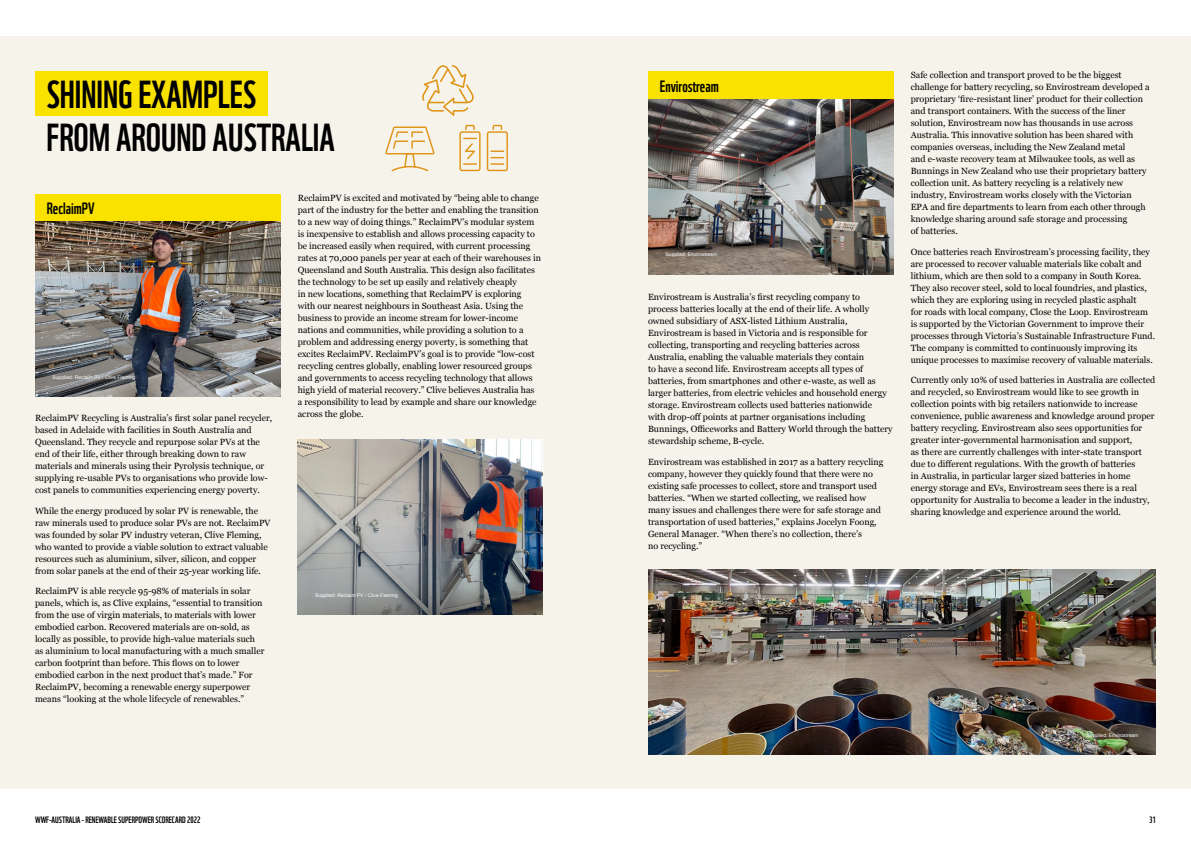
<style>
.page{position:relative;width:1191px;height:842px;background:#fff}
.page>*{position:absolute;margin:0;border:0;box-sizing:border-box;transform-origin:0 0}
.t1{font:38px/43px "WWF";color:#000}
.t2{font:16px "WWF";color:#000}
.t3{font:9px/12px "Georgia";color:#000}
.t4{font:9px "WWF";color:#000}
.t5{font:5px "Arial";color:#fff}
</style>
<div class="page">
<div style="left:0;top:37px;width:1191px;height:752px;background:#f5f3ea"></div>
<svg style="left:422px;top:65px;width:52px;height:51px"></svg>
<svg style="left:487px;top:125px;width:21px;height:46px"></svg>
<svg style="left:459px;top:125px;width:21px;height:46px"></svg>
<svg style="left:385px;top:127px;width:49px;height:44px"></svg>
<div style="left:35px;top:194px;width:245px;height:33px;background:#fae200"></div>
<div style="left:648px;top:72px;width:245px;height:32px;background:#fae200"></div>
<img style="left:35px;top:222px;width:245px;height:175px">
<img style="left:298px;top:439px;width:245px;height:175px">
<img style="left:648px;top:99px;width:245px;height:175px">
<img style="left:648px;top:570px;width:508px;height:184px">
<div style="left:35px;top:72px;width:232px;height:44px;background:#fae200"></div>
<h1 class="t1" style="left:46px;top:69px;width:290px">SHINING EXAMPLES<br>FROM AROUND AUSTRALIA</h1>
<h2 class="t2" style="left:47px;top:196px;width:49px">ReclaimPV</h2>
<p class="t5" style="left:53px;top:374px;width:84px">Supplied: Reclaim PV / Clive Fleming</p>
<p class="t3" style="left:35px;top:412px;width:239px">ReclaimPV Recycling is Australia’s first solar panel recycler, based in Adelaide with facilities in South Australia and Queensland. They recycle and repurpose solar PVs at the end of their life, either through breaking down to raw materials and minerals using their Pyrolysis technique, or supplying re-usable PVs to organisations who provide low&shy;cost panels to communities experiencing energy poverty.</p>
<p class="t3" style="left:35px;top:504px;width:237px">While the energy produced by solar PV is renewable, the raw minerals used to produce solar PVs are not. ReclaimPV was founded by solar PV industry veteran, Clive Fleming, who wanted to provide a viable solution to extract valuable resources such as aluminium, silver, silicon, and copper from solar panels at the end of their 25-year working life.</p>
<p class="t3" style="left:35px;top:585px;width:231px">ReclaimPV is able recycle 95-98% of materials in solar panels, which is, as Clive explains, “essential to transition from the use of virgin materials, to materials with lower embodied carbon. Recovered materials are on-sold, as locally as possible, to provide high-value materials such as aluminium to local manufacturing with a much smaller carbon footprint than before. This flows on to lower embodied carbon in the next product that’s made.” For ReclaimPV, becoming a renewable energy superpower means “looking at the whole lifecycle of renewables.”</p>
<p class="t3" style="left:298px;top:191px;width:245px">ReclaimPV is excited and motivated by “being able to change part of the industry for the better and enabling the transition to a new way of doing things.” ReclaimPV’s modular system is inexpensive to establish and allows processing capacity to be increased easily when required, with current processing rates at 70,000 panels per year at each of their warehouses in Queensland and South Australia. This design also facilitates the technology to be set up easily and relatively cheaply<br>in new locations, something that ReclaimPV is exploring with our nearest neighbours in Southeast Asia. Using the business to provide an income stream for lower-income nations and communities, while providing a solution to a problem and addressing energy poverty, is something that excites ReclaimPV. ReclaimPV’s goal is to provide “low-cost recycling centres globally, enabling lower resourced groups and governments to access recycling technology that allows high yield of material recovery.” Clive believes Australia has a responsibility to lead by example and share our knowledge across the globe.</p>
<p class="t5" style="left:315px;top:592px;width:84px">Supplied: Reclaim PV / Clive Fleming</p>
<h2 class="t2" style="left:660px;top:73px;width:60px">Envirostream</h2>
<p class="t5" style="left:665px;top:251px;width:53px">Supplied: Envirostream</p>
<p class="t3" style="left:648px;top:291px;width:246px">Envirostream is Australia’s first recycling company to<br>process batteries locally at the end of their life. A wholly owned subsidiary of ASX-listed Lithium Australia, Envirostream is based in Victoria and is responsible for collecting, transporting and recycling batteries across Australia, enabling the valuable materials they contain<br>to have a second life. Envirostream accepts all types of batteries, from smartphones and other e-waste, as well as larger batteries, from electric vehicles and household energy storage. Envirostream collects used batteries nationwide<br>with drop-off points at partner organisations including Bunnings, Officeworks and Battery World through the battery stewardship scheme, B-cycle.</p>
<p class="t3" style="left:648px;top:455px;width:237px">Envirostream was established in 2017 as a battery recycling company, however they quickly found that there were no existing safe processes to collect, store and transport used batteries. “When we started collecting, we realised how many issues and challenges there were for safe storage and transportation of used batteries,” explains Jocelyn Foong, General Manager. “When there’s no collection, there’s<br>no recycling.”</p>
<p class="t3" style="left:910px;top:69px;width:240px">Safe collection and transport proved to be the biggest challenge for battery recycling, so Envirostream developed a proprietary ‘fire-resistant liner’ product for their collection and transport containers. With the success of the liner solution, Envirostream now has thousands in use across Australia. This innovative solution has been shared with companies overseas, including the New Zealand metal<br>and e-waste recovery team at Milwaukee tools, as well as Bunnings in New Zealand who use their proprietary battery collection unit. As battery recycling is a relatively new industry, Envirostream works closely with the Victorian EPA and fire departments to learn from each other through knowledge sharing around safe storage and processing<br>of batteries.</p>
<p class="t3" style="left:910px;top:245px;width:246px">Once batteries reach Envirostream’s processing facility, they are processed to recover valuable materials like cobalt and lithium, which are then sold to a company in South Korea.<br>They also recover steel, sold to local foundries, and plastics, which they are exploring using in recycled plastic asphalt<br>for roads with local company, Close the Loop. Envirostream is supported by the Victorian Government to improve their processes through Victoria’s Sustainable Infrastructure Fund.<br>The company is committed to continuously improving its unique processes to maximise recovery of valuable materials.</p>
<p class="t3" style="left:910px;top:374px;width:246px">Currently only 10% of used batteries in Australia are collected and recycled, so Envirostream would like to see growth in collection points with big retailers nationwide to increase convenience, public awareness and knowledge around proper battery recycling. Envirostream also sees opportunities for greater inter-governmental harmonisation and support,<br>as there are currently challenges with inter-state transport due to different regulations. With the growth of batteries<br>in Australia, in particular larger sized batteries in home energy storage and EVs, Envirostream sees there is a real opportunity for Australia to become a leader in the industry, sharing knowledge and experience around the world.</p>
<p class="t5" style="left:1086px;top:732px;width:53px">Supplied: Envirostream</p>
<p class="t4" style="left:35px;top:813px;width:167px">WWF-AUSTRALIA - RENEWABLE SUPERPOWER SCORECARD 2022</p>
<p class="t4" style="left:1149px;top:813px;width:8px">31</p>
</div>
